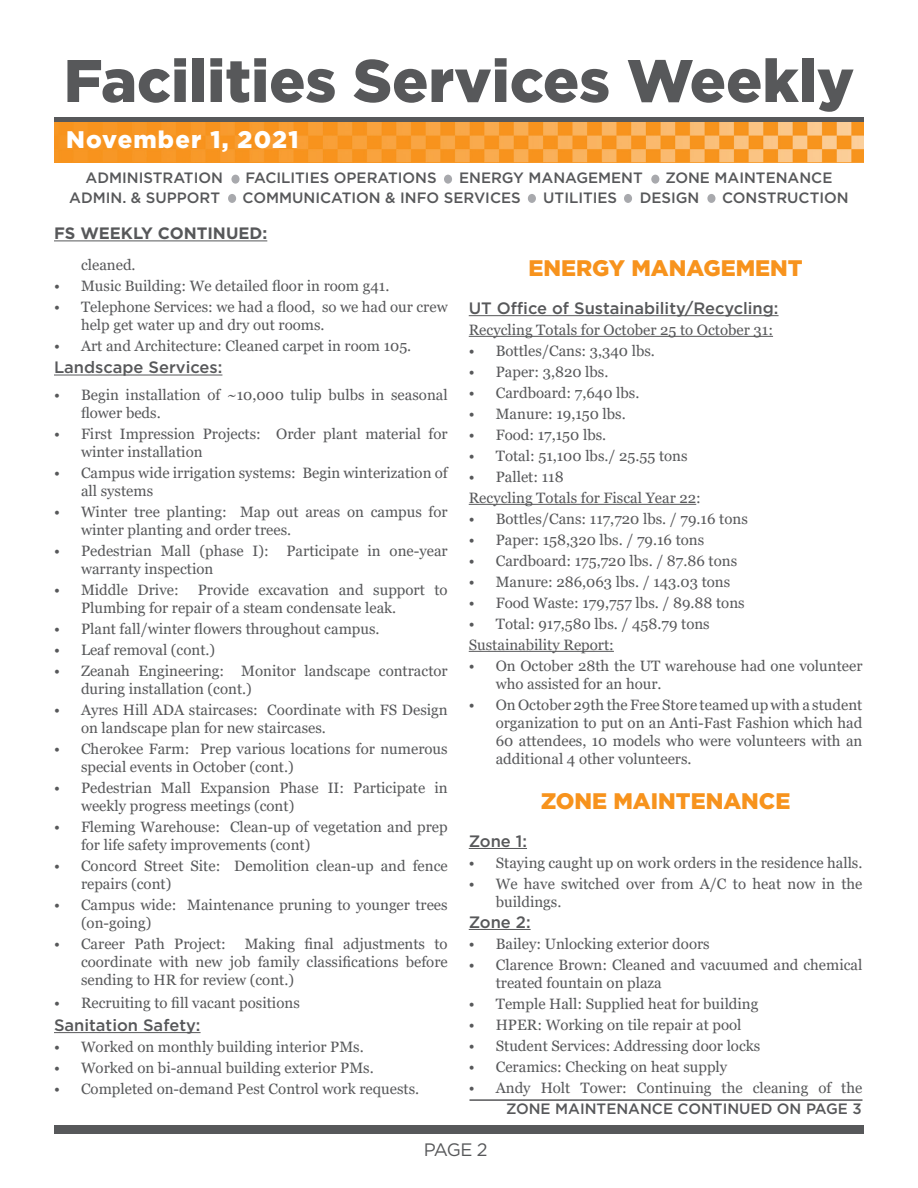
<style>
.page{position:relative;width:918px;height:1188px;background:#fff}
.page>*{position:absolute;margin:0;border:0;box-sizing:border-box;transform-origin:0 0}
.t1{font:900 60px "Gotham";color:#57585a}
.t2{font:900 24px "Gotham";letter-spacing:.05em;color:#fff}
.t3{font:900 22.5px "Gotham";color:#f7931d}
.t4{font:18px "Gotham";color:#57585a}
.t5{font:500 16.5px "Gotham";color:#57585a}
.t6{font:700 16.5px "Gotham";color:#57585a}
.t7{font:15px/18px "Georgia";color:#57585a}
.t8{font:500 15px "Gotham";color:#57585a}
</style>
<div class="page">
<div style="left:54px;top:1125px;width:810px;height:9px;background:#57585a"></div>
<div style="left:54px;top:117px;width:810px;height:6px;background:#57585a"></div>
<img style="left:54px;top:122px;width:810px;height:40px">
<hr style="left:470px;top:1099px;width:392px;height:2px;background:#57585a">
<hr style="left:54px;top:375px;width:168px;height:1px;background:#57585a">
<hr style="left:54px;top:1032px;width:147px;height:1px;background:#57585a">
<hr style="left:469px;top:315px;width:310px;height:1px;background:#57585a">
<hr style="left:469px;top:336px;width:304px;height:1px;background:#57585a">
<hr style="left:469px;top:504px;width:227px;height:1px;background:#57585a">
<hr style="left:469px;top:651px;width:145px;height:1px;background:#57585a">
<hr style="left:469px;top:848px;width:58px;height:1px;background:#57585a">
<hr style="left:469px;top:929px;width:62px;height:1px;background:#57585a">
<hr style="left:54px;top:240px;width:213px;height:1px;background:#57585a">
<div style="left:228px;top:194px;width:8px;height:9px;background:#a8a9ad;border-radius:50%"></div>
<div style="left:528px;top:194px;width:8px;height:9px;background:#a8a9ad;border-radius:50%"></div>
<div style="left:444px;top:175px;width:8px;height:9px;background:#a8a9ad;border-radius:50%"></div>
<div style="left:624px;top:194px;width:8px;height:9px;background:#a8a9ad;border-radius:50%"></div>
<div style="left:231px;top:175px;width:9px;height:9px;background:#a8a9ad;border-radius:50%"></div>
<div style="left:707px;top:194px;width:8px;height:9px;background:#a8a9ad;border-radius:50%"></div>
<div style="left:651px;top:175px;width:8px;height:9px;background:#a8a9ad;border-radius:50%"></div>
<p class="t1" style="left:64px;top:39px;width:792px">Facilities Services Weekly</p>
<p class="t2" style="left:66px;top:123px;width:234px">November 1, 2021</p>
<p class="t8" style="left:86px;top:168px;width:139px">ADMINISTRATION</p>
<p class="t8" style="left:246px;top:168px;width:193px">FACILITIES OPERATIONS</p>
<p class="t8" style="left:459px;top:168px;width:185px">ENERGY MANAGEMENT</p>
<p class="t8" style="left:665px;top:168px;width:169px">ZONE MAINTENANCE</p>
<p class="t8" style="left:69px;top:188px;width:152px">ADMIN. &amp; SUPPORT</p>
<p class="t8" style="left:243px;top:188px;width:280px">COMMUNICATION &amp; INFO SERVICES</p>
<p class="t8" style="left:543px;top:188px;width:75px">UTILITIES</p>
<p class="t8" style="left:640px;top:188px;width:61px">DESIGN</p>
<p class="t8" style="left:722px;top:188px;width:128px">CONSTRUCTION</p>
<p class="t6" style="left:54px;top:222px;width:215px">FS WEEKLY CONTINUED:</p>
<p class="t7" style="left:81px;top:256px;width:56px">cleaned.</p>
<p class="t7" style="left:54px;top:277px;width:337px">• Music Building: We detailed floor in room g41.</p>
<p class="t7" style="left:81px;top:298px;width:368px;text-indent:-27px">• Telephone Services: we had a flood, so we had our crew help get water up and dry out rooms.</p>
<p class="t7" style="left:54px;top:337px;width:359px">• Art and Architecture: Cleaned carpet in room 105.</p>
<p class="t5" style="left:54px;top:357px;width:170px">Landscape Services:</p>
<p class="t7" style="left:81px;top:387px;width:368px;text-indent:-27px">• Begin installation of ~10,000 tulip bulbs in seasonal flower beds.</p>
<p class="t7" style="left:81px;top:426px;width:368px;text-indent:-27px">• First Impression Projects: Order plant material for winter installation</p>
<p class="t7" style="left:81px;top:465px;width:368px;text-indent:-27px">• Campus wide irrigation systems: Begin winterization of all systems</p>
<p class="t7" style="left:81px;top:504px;width:368px;text-indent:-27px">• Winter tree planting: Map out areas on campus for winter planting and order trees.</p>
<p class="t7" style="left:81px;top:543px;width:368px;text-indent:-27px">• Pedestrian Mall (phase I): Participate in one-year warranty inspection</p>
<p class="t7" style="left:54px;top:582px;width:126px">• Middle Drive:</p>
<p class="t7" style="left:81px;top:582px;width:368px;text-indent:117px">Provide excavation and support to<br>Plumbing for repair of a steam condensate leak.</p>
<p class="t7" style="left:54px;top:621px;width:327px">• Plant fall/winter flowers throughout campus.</p>
<p class="t7" style="left:54px;top:642px;width:163px">• Leaf removal (cont.)</p>
<p class="t7" style="left:81px;top:663px;width:368px;text-indent:-27px">• Zeanah Engineering: Monitor landscape contractor during installation (cont.)</p>
<p class="t7" style="left:81px;top:702px;width:368px;text-indent:-27px">• Ayres Hill ADA staircases: Coordinate with FS Design on landscape plan for new staircases.</p>
<p class="t7" style="left:81px;top:741px;width:368px;text-indent:-27px">• Cherokee Farm: Prep various locations for numerous special events in October (cont.)</p>
<p class="t7" style="left:81px;top:780px;width:368px;text-indent:-27px">• Pedestrian Mall Expansion Phase II: Participate in weekly progress meetings (cont)</p>
<p class="t7" style="left:81px;top:819px;width:368px;text-indent:-27px">• Fleming Warehouse: Clean-up of vegetation and prep for life safety improvements (cont)</p>
<p class="t7" style="left:81px;top:858px;width:368px;text-indent:-27px">• Concord Street Site: Demolition clean-up and fence repairs (cont)</p>
<p class="t7" style="left:81px;top:897px;width:368px;text-indent:-27px">• Campus wide: Maintenance pruning to younger trees (on-going)</p>
<p class="t7" style="left:81px;top:936px;width:368px;text-align:justify;text-indent:-27px">• Career Path Project: Making final adjustments to coordinate with new job family classifications before sending to HR for review (cont.)</p>
<p class="t7" style="left:54px;top:994px;width:247px">• Recruiting to fill vacant positions</p>
<p class="t5" style="left:54px;top:1014px;width:148px">Sanitation Safety:</p>
<p class="t7" style="left:54px;top:1038px;width:311px">• Worked on monthly building interior PMs.</p>
<p class="t7" style="left:54px;top:1059px;width:321px">• Worked on bi-annual building exterior PMs.</p>
<p class="t7" style="left:54px;top:1080px;width:367px">• Completed on-demand Pest Control work requests.</p>
<p class="t3" style="left:528px;top:253px;width:276px">ENERGY MANAGEMENT</p>
<p class="t5" style="left:469px;top:297px;width:311px">UT Office of Sustainability/Recycling:</p>
<p class="t7" style="left:469px;top:321px;width:306px">Recycling Totals for October 25 to October 31:</p>
<p class="t7" style="left:469px;top:342px;width:188px">• Bottles/Cans: 3,340 lbs.</p>
<p class="t7" style="left:469px;top:363px;width:141px">• Paper: 3,820 lbs.</p>
<p class="t7" style="left:469px;top:384px;width:172px">• Cardboard: 7,640 lbs.</p>
<p class="t7" style="left:469px;top:405px;width:159px">• Manure: 19,150 lbs.</p>
<p class="t7" style="left:469px;top:426px;width:139px">• Food: 17,150 lbs.</p>
<p class="t7" style="left:469px;top:447px;width:220px">• Total: 51,100 lbs./ 25.55 tons</p>
<p class="t7" style="left:469px;top:468px;width:96px">• Pallet: 118</p>
<p class="t7" style="left:469px;top:489px;width:234px">Recycling Totals for Fiscal Year 22:</p>
<p class="t7" style="left:469px;top:510px;width:281px">• Bottles/Cans: 117,720 lbs. / 79.16 tons</p>
<p class="t7" style="left:469px;top:531px;width:237px">• Paper: 158,320 lbs. / 79.16 tons</p>
<p class="t7" style="left:469px;top:552px;width:270px">• Cardboard: 175,720 lbs. / 87.86 tons</p>
<p class="t7" style="left:469px;top:573px;width:263px">• Manure: 286,063 lbs. / 143.03 tons</p>
<p class="t7" style="left:469px;top:594px;width:277px">• Food Waste: 179,757 lbs. / 89.88 tons</p>
<p class="t7" style="left:469px;top:615px;width:243px">• Total: 917,580 lbs. / 458.79 tons</p>
<p class="t7" style="left:469px;top:636px;width:147px">Sustainability Report:</p>
<p class="t7" style="left:496px;top:657px;width:368px;text-indent:-27px">• On October 28th the UT warehouse had one volunteer who assisted for an hour.</p>
<p class="t7" style="left:496px;top:696px;width:368px;text-align:justify;text-indent:-27px">• On October 29th the Free Store teamed up with a student organization to put on an Anti-Fast Fashion which had 60 attendees, 10 models who were volunteers with an additional 4 other volunteers.</p>
<p class="t3" style="left:541px;top:786px;width:251px">ZONE MAINTENANCE</p>
<p class="t5" style="left:469px;top:830px;width:60px">Zone 1:</p>
<p class="t7" style="left:469px;top:854px;width:395px">• Staying caught up on work orders in the residence halls.</p>
<p class="t7" style="left:496px;top:875px;width:368px;text-indent:-27px">• We have switched over from A/C to heat now in the buildings.</p>
<p class="t5" style="left:469px;top:911px;width:63px">Zone 2:</p>
<p class="t7" style="left:469px;top:935px;width:242px">• Bailey: Unlocking exterior doors</p>
<p class="t7" style="left:496px;top:956px;width:368px;text-indent:-27px">• Clarence Brown: Cleaned and vacuumed and chemical treated fountain on plaza</p>
<p class="t7" style="left:469px;top:995px;width:291px">• Temple Hall: Supplied heat for building</p>
<p class="t7" style="left:469px;top:1016px;width:274px">• HPER: Working on tile repair at pool</p>
<p class="t7" style="left:469px;top:1037px;width:293px">• Student Services: Addressing door locks</p>
<p class="t7" style="left:469px;top:1058px;width:260px">• Ceramics: Checking on heat supply</p>
<p class="t7" style="left:469px;top:1079px;width:395px">• Andy Holt Tower: Continuing the cleaning of the</p>
<p class="t8" style="left:506px;top:1099px;width:357px">ZONE MAINTENANCE CONTINUED ON PAGE 3</p>
<p class="t4" style="left:424px;top:1138px;width:65px">PAGE 2</p>
</div>
